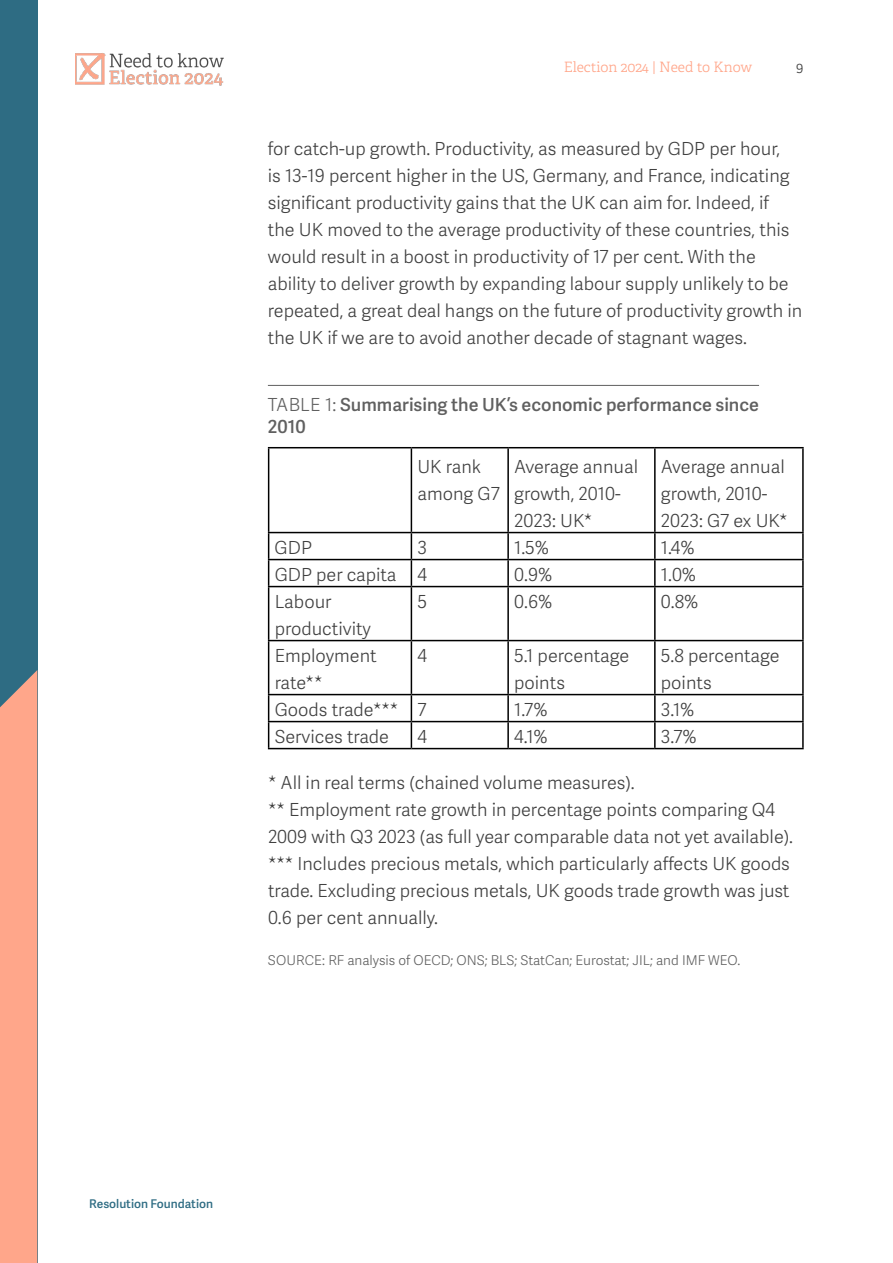
<style>
.page{position:relative;width:893px;height:1263px;background:#fff}
.page>*{position:absolute;margin:0;border:0;box-sizing:border-box;transform-origin:0 0}
.t1{font:18px/27px "Adelle Sans Lt";color:#404040}
.t2{font:18px/21.6px "Adelle Sans Sb";color:#606060}
.t3{font:300 14.25px "Adelle";color:#ffa68a}
.t4{font:300 14.25px "Adelle";color:#404040}
.t5{font:13.5px "Adelle Sans Lt";color:#606060}
.t6{font:12px "Adelle Sans Sb";color:#2e6c83}
.s1{font-family:"Adelle Sans Lt"}
</style>
<div class="page">
<img style="left:75px;top:53px;width:149px;height:33px">
<div style="left:0;top:0;width:37px;height:1263px;background:#2e6c83"></div>
<div style="left:0;top:670px;width:37px;height:593px;background:#ffa68a"></div>
<hr style="left:268px;top:385px;width:491px;height:1px;background:#606060">
<hr style="left:268px;top:447px;width:143px;height:1px;background:#000">
<hr style="left:268px;top:448px;width:1px;height:84px;background:#000">
<hr style="left:411px;top:447px;width:97px;height:1px;background:#000">
<hr style="left:411px;top:448px;width:1px;height:84px;background:#000">
<hr style="left:508px;top:447px;width:147px;height:1px;background:#000">
<hr style="left:507px;top:448px;width:2px;height:84px;background:#000">
<hr style="left:655px;top:447px;width:149px;height:1px;background:#000">
<hr style="left:654px;top:448px;width:2px;height:84px;background:#000">
<hr style="left:802px;top:448px;width:2px;height:84px;background:#000">
<hr style="left:268px;top:532px;width:143px;height:1px;background:#000">
<hr style="left:411px;top:532px;width:97px;height:1px;background:#000">
<hr style="left:508px;top:532px;width:147px;height:1px;background:#000">
<hr style="left:507px;top:533px;width:2px;height:26px;background:#000">
<hr style="left:655px;top:532px;width:149px;height:1px;background:#000">
<hr style="left:654px;top:533px;width:2px;height:26px;background:#000">
<hr style="left:802px;top:533px;width:2px;height:26px;background:#000">
<hr style="left:268px;top:559px;width:143px;height:1px;background:#000">
<svg style="left:268px;top:533px;width:1px;height:53px"></svg>
<hr style="left:411px;top:559px;width:97px;height:1px;background:#000">
<svg style="left:411px;top:533px;width:1px;height:53px"></svg>
<hr style="left:508px;top:559px;width:147px;height:1px;background:#000">
<hr style="left:507px;top:560px;width:2px;height:26px;background:#000">
<hr style="left:655px;top:559px;width:149px;height:1px;background:#000">
<hr style="left:654px;top:560px;width:2px;height:26px;background:#000">
<hr style="left:802px;top:560px;width:2px;height:26px;background:#000">
<hr style="left:268px;top:586px;width:143px;height:1px;background:#000">
<hr style="left:268px;top:587px;width:1px;height:53px;background:#000">
<hr style="left:411px;top:586px;width:97px;height:1px;background:#000">
<hr style="left:411px;top:587px;width:1px;height:53px;background:#000">
<hr style="left:508px;top:586px;width:147px;height:1px;background:#000">
<hr style="left:507px;top:587px;width:2px;height:53px;background:#000">
<hr style="left:655px;top:586px;width:149px;height:1px;background:#000">
<hr style="left:654px;top:587px;width:2px;height:53px;background:#000">
<hr style="left:802px;top:587px;width:2px;height:53px;background:#000">
<hr style="left:268px;top:640px;width:143px;height:1px;background:#000">
<hr style="left:268px;top:641px;width:1px;height:53px;background:#000">
<hr style="left:411px;top:640px;width:97px;height:1px;background:#000">
<hr style="left:411px;top:641px;width:1px;height:53px;background:#000">
<hr style="left:508px;top:640px;width:147px;height:1px;background:#000">
<hr style="left:507px;top:641px;width:2px;height:53px;background:#000">
<hr style="left:655px;top:640px;width:149px;height:1px;background:#000">
<hr style="left:654px;top:641px;width:2px;height:53px;background:#000">
<hr style="left:802px;top:641px;width:2px;height:53px;background:#000">
<hr style="left:268px;top:694px;width:143px;height:1px;background:#000">
<hr style="left:411px;top:694px;width:97px;height:1px;background:#000">
<hr style="left:508px;top:694px;width:147px;height:1px;background:#000">
<hr style="left:507px;top:695px;width:2px;height:26px;background:#000">
<hr style="left:655px;top:694px;width:149px;height:1px;background:#000">
<hr style="left:654px;top:695px;width:2px;height:26px;background:#000">
<hr style="left:802px;top:695px;width:2px;height:26px;background:#000">
<hr style="left:268px;top:721px;width:143px;height:1px;background:#000">
<svg style="left:268px;top:695px;width:1px;height:53px"></svg>
<hr style="left:411px;top:721px;width:97px;height:1px;background:#000">
<svg style="left:411px;top:695px;width:1px;height:53px"></svg>
<hr style="left:508px;top:721px;width:147px;height:1px;background:#000">
<hr style="left:507px;top:722px;width:2px;height:26px;background:#000">
<hr style="left:655px;top:721px;width:149px;height:1px;background:#000">
<hr style="left:654px;top:722px;width:2px;height:26px;background:#000">
<hr style="left:802px;top:722px;width:2px;height:26px;background:#000">
<hr style="left:268px;top:748px;width:143px;height:1px;background:#000">
<hr style="left:411px;top:748px;width:97px;height:1px;background:#000">
<hr style="left:508px;top:748px;width:147px;height:1px;background:#000">
<hr style="left:655px;top:748px;width:149px;height:1px;background:#000">
<p class="t3" style="left:564px;top:59px;width:190px">Election 2024 | Need to Know</p>
<p class="t4" style="left:796px;top:59px;width:9px">9</p>
<p class="t1" style="left:268px;top:134px;width:536px">for catch-up growth. Productivity, as measured by GDP per hour,<br>is 13-19 percent higher in the US, Germany, and France, indicating significant productivity gains that the UK can aim for. Indeed, if<br>the UK moved to the average productivity of these countries, this would result in a boost in productivity of 17 per cent. With the ability to deliver growth by expanding labour supply unlikely to be repeated, a great deal hangs on the future of productivity growth in the UK if we are to avoid another decade of stagnant wages.</p>
<p class="t2" style="left:268px;top:393px;width:493px"><span class="s1">TABLE 1:</span> Summarising the UK’s economic performance since<br>2010</p>
<p class="t1" style="left:417px;top:452px;width:84px">UK rank among G7</p>
<p class="t1" style="left:514px;top:452px;width:125px">Average annual growth, 2010-<br>2023: UK*</p>
<p class="t1" style="left:661px;top:452px;width:128px">Average annual growth, 2010-<br>2023: G7 ex UK*</p>
<p class="t1" style="left:275px;top:533px;width:39px">GDP</p>
<p class="t1" style="left:417px;top:533px;width:11px">3</p>
<p class="t1" style="left:514px;top:533px;width:36px">1.5%</p>
<p class="t1" style="left:661px;top:533px;width:35px">1.4%</p>
<p class="t1" style="left:275px;top:560px;width:154px">GDP per capita 4</p>
<p class="t1" style="left:514px;top:560px;width:40px">0.9%</p>
<p class="t1" style="left:661px;top:560px;width:37px">1.0%</p>
<p class="t1" style="left:275px;top:587px;width:98px">Labour productivity</p>
<p class="t1" style="left:417px;top:587px;width:11px">5</p>
<p class="t1" style="left:514px;top:587px;width:40px">0.6%</p>
<p class="t1" style="left:661px;top:587px;width:39px">0.8%</p>
<p class="t1" style="left:275px;top:641px;width:104px">Employment rate**</p>
<p class="t1" style="left:417px;top:641px;width:11px">4</p>
<p class="t1" style="left:514px;top:641px;width:116px">5.1 percentage points</p>
<p class="t1" style="left:661px;top:641px;width:120px">5.8 percentage points</p>
<p class="t1" style="left:275px;top:695px;width:153px">Goods trade*** 7</p>
<p class="t1" style="left:514px;top:695px;width:35px">1.7%</p>
<p class="t1" style="left:661px;top:695px;width:35px">3.1%</p>
<p class="t1" style="left:275px;top:722px;width:116px">Services trade</p>
<p class="t1" style="left:417px;top:722px;width:11px">4</p>
<p class="t1" style="left:514px;top:722px;width:35px">4.1%</p>
<p class="t1" style="left:661px;top:722px;width:37px">3.7%</p>
<p class="t1" style="left:268px;top:769px;width:527px">* All in real terms (chained volume measures).<br>** Employment rate growth in percentage points comparing Q4<br>2009 with Q3 2023 (as full year comparable data not yet available). *** Includes precious metals, which particularly affects UK goods trade. Excluding precious metals, UK goods trade growth was just 0.6 per cent annually.</p>
<p class="t5" style="left:268px;top:951px;width:474px">SOURCE: RF analysis of OECD; ONS; BLS; StatCan; Eurostat; JIL; and IMF WEO.</p>
<p class="t6" style="left:89px;top:1195px;width:125px">Resolution Foundation</p>
</div>
